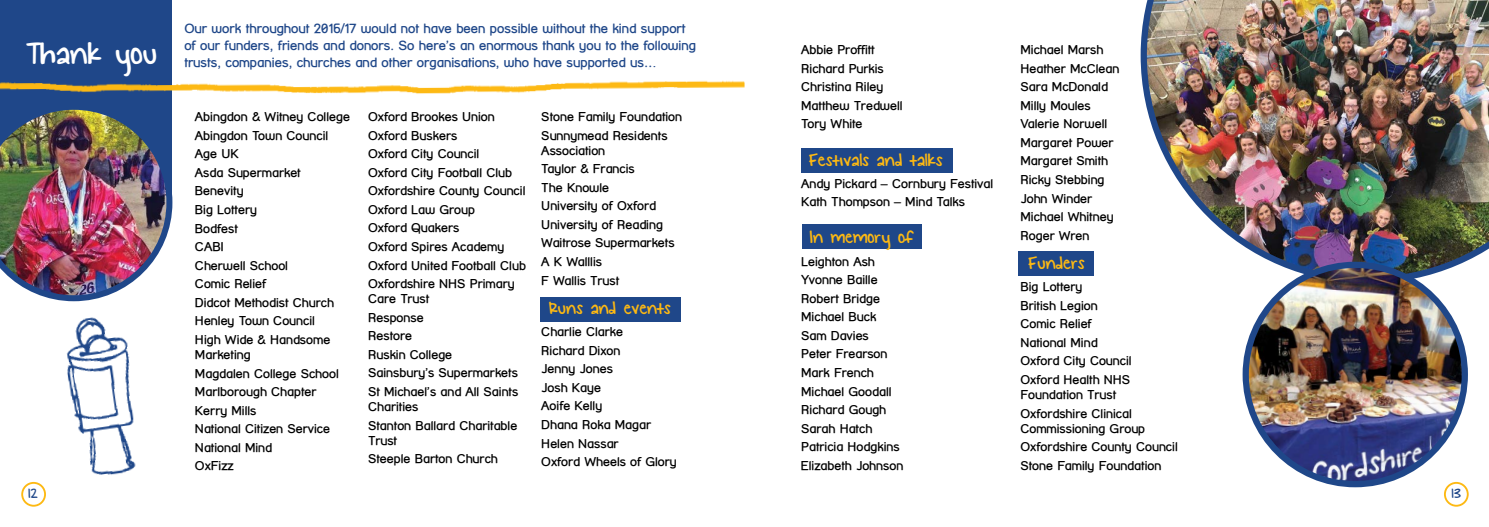
<style>
.page{position:relative;width:1489px;height:527px;background:#fff}
.page>*{position:absolute;margin:0;border:0;box-sizing:border-box;transform-origin:0 0}
.t1{font:35px "KG Small Town Southern Girl";color:#fff}
.t2{font:20px "KG Small Town Southern Girl";color:#fdb913}
.t3{font:15px "KG Small Town Southern Girl";color:#1f4789}
.t4{font:700 13.12px/16.9px "Street Corner";color:#1f4789}
.t5{font:700 12.5px/18.5px "Street Corner";color:#000}
</style>
<div class="page">
<div style="left:1018px;top:251px;width:75px;height:24px;background:#1f4789"></div>
<div style="left:802px;top:224px;width:119px;height:24px;background:#1f4789"></div>
<div style="left:801px;top:148px;width:151px;height:24px;background:#1f4789"></div>
<div style="left:0;top:0;width:171px;height:196px;background:#1f4789"></div>
<img style="left:0;top:37px;width:744px;height:67px">
<img style="left:66px;top:317px;width:70px;height:158px">
<div style="left:540px;top:296px;width:141px;height:25px;background:#1f4789"></div>
<img style="left:0;top:104px;width:172px;height:197px">
<img style="left:1140px;top:0;width:348px;height:283px">
<div style="left:21px;top:481px;width:25px;height:25px;border:2px solid #fdb913;border-radius:50%"></div>
<div style="left:1443px;top:481px;width:25px;height:25px;border:2px solid #fdb913;border-radius:50%"></div>
<img style="left:1245px;top:264px;width:219px;height:219px;border-radius:109px">
<div style="left:1242px;top:261px;width:225px;height:226px;border:6px solid #1f4789;border-radius:50%"></div>
<h1 class="t1" style="left:26px;top:34px;width:133px">Thank you</h1>
<p class="t4" style="left:184px;top:20px;width:513px">Our work throughout 2016/17 would not have been possible without the kind support of our funders, friends and donors. So here’s an enormous thank you to the following trusts, companies, churches and other organisations, who have supported us…</p>
<p class="t5" style="left:195px;top:107px;width:156px">Abingdon &amp; Witney College<br>Abingdon Town Council<br>Age UK<br>Asda Supermarket<br>Benevity<br>Big Lottery<br>Bodfest<br>CABI<br>Cherwell School<br>Comic Relief<br>Didcot Methodist Church<br>Henley Town Council<br>High Wide &amp; Handsome</p>
<p class="t5" style="left:195px;top:345px;width:145px">Marketing<br>Magdalen College School<br>Marlborough Chapter<br>Kerry Mills<br>National Citizen Service<br>National Mind<br>OxFizz</p>
<p class="t5" style="left:368px;top:107px;width:159px">Oxford Brookes Union<br>Oxford Buskers<br>Oxford City Council<br>Oxford City Football Club<br>Oxfordshire County Council<br>Oxford Law Group<br>Oxford Quakers<br>Oxford Spires Academy<br>Oxford United Football Club<br>Oxfordshire NHS Primary</p>
<p class="t5" style="left:368px;top:289px;width:152px">Care Trust<br>Response<br>Restore<br>Ruskin College<br>Sainsbury’s Supermarkets<br>St Michael’s and All Saints</p>
<p class="t5" style="left:368px;top:397px;width:151px">Charities<br>Stanton Ballard Charitable</p>
<p class="t5" style="left:368px;top:430px;width:131px">Trust<br>Steeple Barton Church</p>
<p class="t5" style="left:541px;top:107px;width:142px">Stone Family Foundation<br>Sunnymead Residents</p>
<p class="t5" style="left:541px;top:141px;width:135px">Association<br>Taylor &amp; Francis<br>The Knowle<br>University of Oxford<br>University of Reading<br>Waitrose Supermarkets<br>A K Walllis<br>F Wallis Trust</p>
<h2 class="t2" style="left:549px;top:297px;width:123px">Runs and events</h2>
<p class="t5" style="left:541px;top:322px;width:137px">Charlie Clarke<br>Richard Dixon<br>Jenny Jones<br>Josh Kaye<br>Aoife Kelly<br>Dhana Roka Magar<br>Helen Nassar<br>Oxford Wheels of Glory</p>
<p class="t5" style="left:801px;top:40px;width:103px">Abbie Proffitt<br>Richard Purkis<br>Christina Riley<br>Matthew Tredwell<br>Tory White</p>
<h2 class="t2" style="left:808px;top:149px;width:136px">Festivals and talks</h2>
<p class="t5" style="left:801px;top:174px;width:193px">Andy Pickard – Cornbury Festival<br>Kath Thompson – Mind Talks</p>
<h2 class="t2" style="left:808px;top:226px;width:106px">In memory of</h2>
<p class="t5" style="left:801px;top:251px;width:104px">Leighton Ash<br>Yvonne Baille<br>Robert Bridge<br>Michael Buck<br>Sam Davies<br>Peter Frearson<br>Mark French<br>Michael Goodall<br>Richard Gough<br>Sarah Hatch<br>Patricia Hodgkins<br>Elizabeth Johnson</p>
<p class="t5" style="left:1020px;top:40px;width:100px">Michael Marsh<br>Heather McClean<br>Sara McDonald<br>Milly Moules<br>Valerie Norwell<br>Margaret Power<br>Margaret Smith<br>Ricky Stebbing<br>John Winder<br>Michael Whitney<br>Roger Wren</p>
<h2 class="t2" style="left:1028px;top:252px;width:58px">Funders</h2>
<p class="t5" style="left:1020px;top:277px;width:113px">Big Lottery<br>British Legion<br>Comic Relief<br>National Mind<br>Oxford City Council<br>Oxford Health NHS</p>
<p class="t5" style="left:1020px;top:385px;width:113px">Foundation Trust<br>Oxfordshire Clinical</p>
<p class="t5" style="left:1020px;top:418px;width:159px">Commissioning Group<br>Oxfordshire County Council<br>Stone Family Foundation</p>
<p class="t3" style="left:28px;top:485px;width:11px">12</p>
<p class="t3" style="left:1451px;top:485px;width:11px">13</p>
</div>
